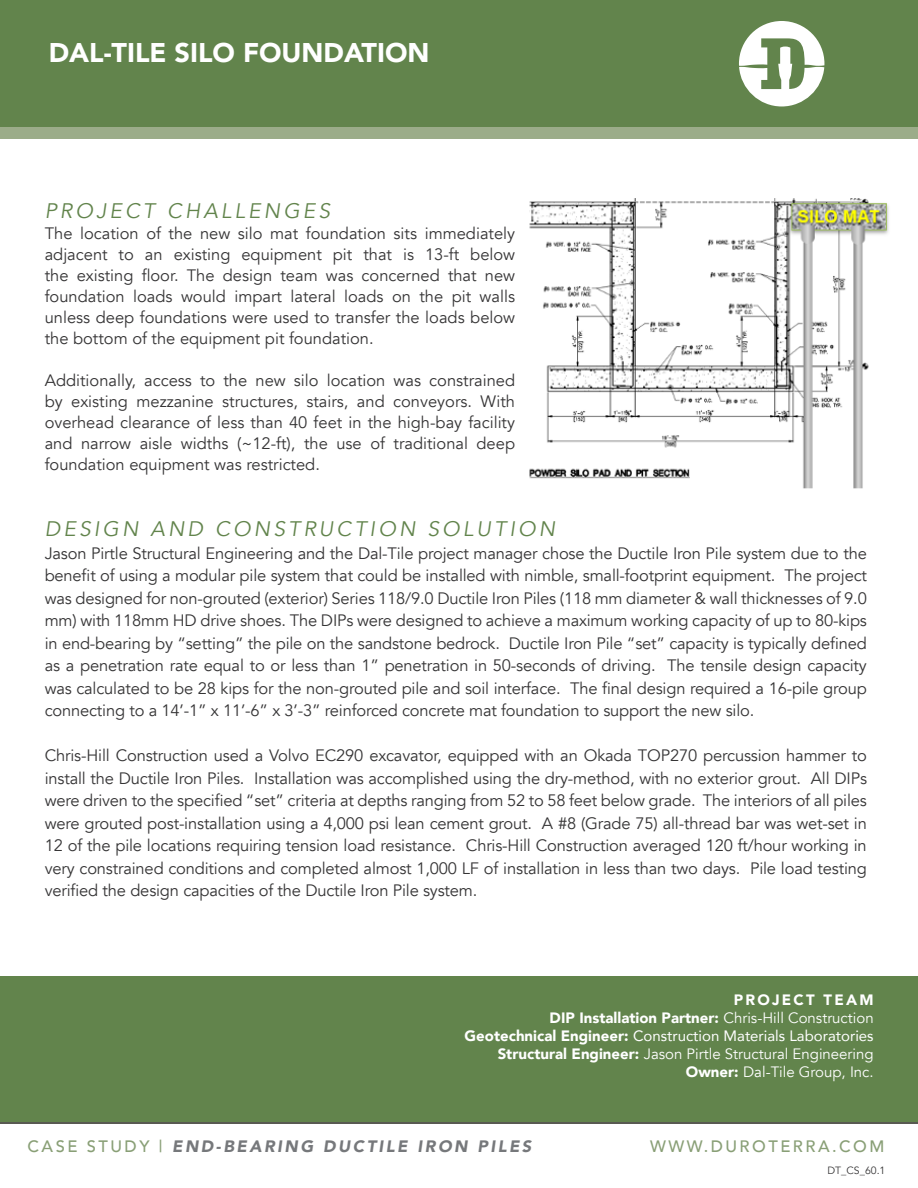
<style>
.page{position:relative;width:918px;height:1188px;background:#fff}
.page>*{position:absolute;margin:0;border:0;box-sizing:border-box;transform-origin:0 0}
.Website_address___pa{font:900 27px "Avenir";color:#fff}
.Website_address___pa-2{font:italic 21px "Avenir";letter-spacing:.15em;color:#62844c}
.Website_address___pa-3{font:16.5px/22.5px "Avenir";letter-spacing:-.01em;color:#363536;text-align:justify}
.Website_address___pa-4{font:italic 900 16.5px "Avenir";letter-spacing:.15em;color:#76787b}
.Website_address___pa-5{font:500 16.5px "Avenir";letter-spacing:.15em;color:#899f76}
.Website_address___pa-6{font:15px "Avenir";color:#fff}
.Website_address___pa-7{font:15px "Avenir";color:#fff}
.Website_address___pa-8{font:900 15px "Avenir";color:#fff}
.Website_address___pa-9{font:900 15px "Avenir";letter-spacing:.15em;color:#fff}
.Website_address___pa-10{font:10.5px "Avenir";color:#363536}
.s1{font-weight:400}
.s2{font-weight:900}
.s3{font-weight:500;font-style:normal;color:#899f76}
</style>
<div class="page">
<div style="left:0;top:976px;width:918px;height:146px;background:#62844c"></div>
<div style="left:0;top:0;width:918px;height:135px;background:#62844c"></div>
<div style="left:0;top:127px;width:918px;height:12px;background:#9bac89"></div>
<hr style="left:0;top:1123px;width:918px;height:1px;background:#595a52">
<svg style="left:739px;top:21px;width:85px;height:85px"></svg>
<img style="left:529px;top:198px;width:360px;height:291px">
<p class="Website_address___pa" style="left:49px;top:29px;width:382px">DAL-TILE SILO FOUNDATION</p>
<p class="Website_address___pa-2" style="left:45px;top:198px;width:287px">PROJECT CHALLENGES</p>
<p class="Website_address___pa-3" style="left:45px;top:223px;width:472px;line-height:21px">The location of the new silo mat foundation sits immediately adjacent to an existing equipment pit that is 13-ft below the existing floor. The design team was concerned that new foundation loads would impart lateral loads on the pit walls unless deep foundations were used to transfer the loads below the bottom of the equipment pit foundation.</p>
<p class="Website_address___pa-3" style="left:45px;top:370px;width:472px;line-height:21px">Additionally, access to the new silo location was constrained by existing mezzanine structures, stairs, and conveyors. With overhead clearance of less than 40 feet in the high-bay facility and narrow aisle widths (~12-ft), the use of traditional deep foundation equipment was restricted.</p>
<p class="Website_address___pa-2" style="left:45px;top:516px;width:512px">DESIGN AND CONSTRUCTION SOLUTION</p>
<p class="Website_address___pa-3" style="left:45px;top:542px;width:824px">Jason Pirtle Structural Engineering and the Dal-Tile project manager chose the Ductile Iron Pile system due to the benefit of using a modular pile system that could be installed with nimble, small-footprint equipment. The project was designed for non-grouted (exterior) Series 118/9.0 Ductile Iron Piles (118 mm diameter &amp; wall thicknesses of 9.0 mm) with 118mm HD drive shoes. The DIPs were designed to achieve a maximum working capacity of up to 80-kips in end-bearing by “setting” the pile on the sandstone bedrock. Ductile Iron Pile “set” capacity is typically defined as a penetration rate equal to or less than 1” penetration in 50-seconds of driving. The tensile design capacity was calculated to be 28 kips for the non-grouted pile and soil interface. The final design required a 16-pile group connecting to a 14’-1” x 11’-6” x 3’-3” reinforced concrete mat foundation to support the new silo.</p>
<p class="Website_address___pa-3" style="left:45px;top:744px;width:824px">Chris-Hill Construction used a Volvo EC290 excavator, equipped with an Okada TOP270 percussion hammer to install the Ductile Iron Piles. Installation was accomplished using the dry-method, with no exterior grout. All DIPs were driven to the specified “set” criteria at depths ranging from 52 to 58 feet below grade. The interiors of all piles were grouted post-installation using a 4,000 psi lean cement grout. A #8 (Grade 75) all-thread bar was wet-set in 12 of the pile locations requiring tension load resistance. Chris-Hill Construction averaged 120 ft/hour working in very constrained conditions and completed almost 1,000 LF of installation in less than two days. Pile load testing verified the design capacities of the Ductile Iron Pile system.</p>
<p class="Website_address___pa-9" style="left:734px;top:987px;width:142px">PROJECT TEAM</p>
<p class="Website_address___pa-8" style="left:550px;top:1005px;width:326px">DIP Installation Partner: <span class="s1">Chris-Hill Construction</span></p>
<p class="Website_address___pa-7" style="left:465px;top:1024px;width:411px"><span class="s2">Geotechnical Engineer:</span> Construction Materials Laboratories</p>
<p class="Website_address___pa-6" style="left:498px;top:1045px;width:378px"><span class="s2">Structural Engineer:</span> Jason Pirtle Structural Engineering</p>
<p class="Website_address___pa-6" style="left:686px;top:1063px;width:189px"><span class="s2">Owner:</span> Dal-Tile Group, Inc.</p>
<p class="Website_address___pa-4" style="left:28px;top:1133px;width:505px"><span class="s3">CASE STUDY |</span> END-BEARING DUCTILE IRON PILES</p>
<p class="Website_address___pa-5" style="left:650px;top:1132px;width:236px">WWW.DUROTERRA.COM</p>
<p class="Website_address___pa-10" style="left:828px;top:1164px;width:59px">DT_CS_60.1</p>
</div>
